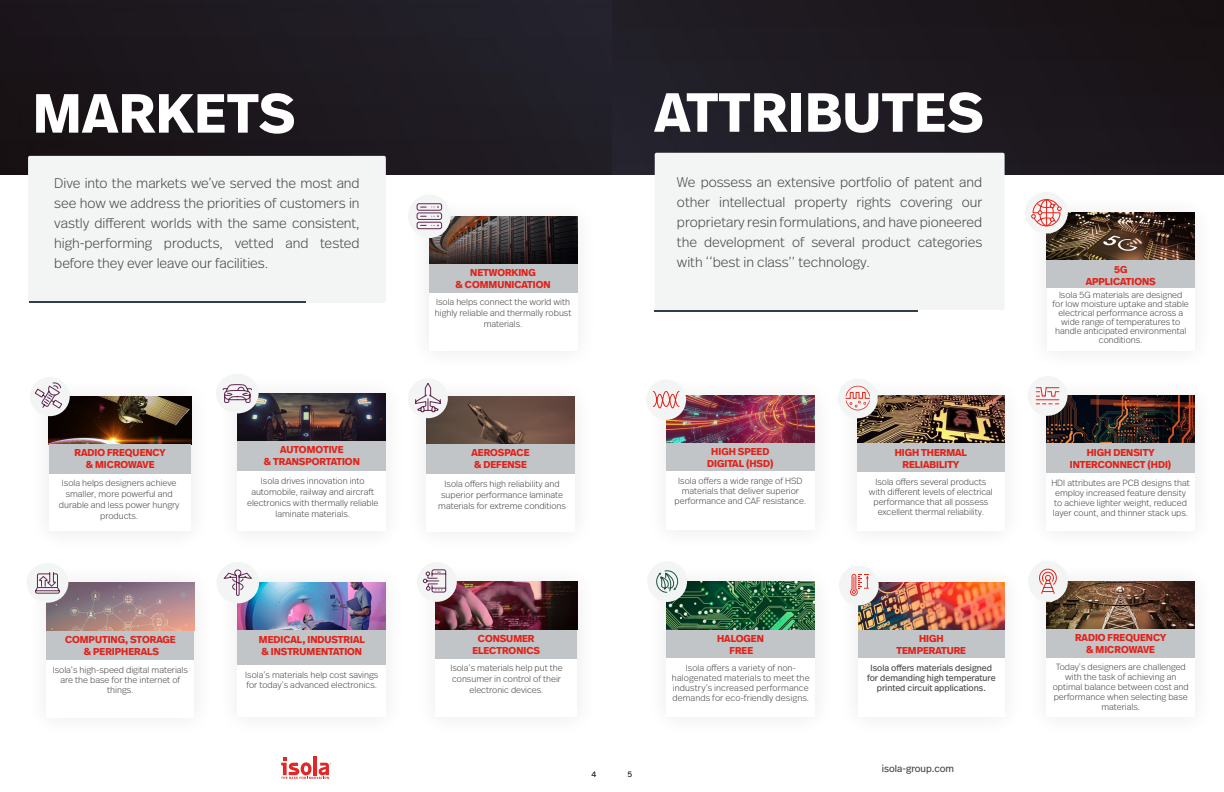
<style>
.page{position:relative;width:1224px;height:792px;background:#fff}
.page>*{position:absolute;margin:0;border:0;box-sizing:border-box;transform-origin:0 0}
.t1{font:700 55px "Real Head Pro";letter-spacing:.02em;color:#fff}
.t2{font:300 14px/20px "Real Head Pro";color:#4d4d4d;text-align:justify}
.t3{font:700 10px "Real Head Pro";color:#e0241b}
.t4{font:10px "Real Head Pro";color:#4d4d4d}
.t5{font:300 9px/10px "Real Head Pro";color:#4d4d4d;text-align:center}
.t6{font:9px/10px "Real Head Pro";color:#4d4d4d;text-align:center}
.t7{font:8px "Real Head Pro";color:#0d0d0d}
</style>
<div class="page">
<hr style="left:313px;top:756px;width:4px;height:19px;background:#e32626">
<svg style="left:281px;top:757px;width:50px;height:22px"></svg>
<img style="left:0;top:0;width:612px;height:175px">
<div style="left:28px;top:156px;width:358px;height:147px;background:#f3f4f4;border-radius:2px"></div>
<img style="left:427px;top:396px;width:148px;height:48px">
<div style="left:426px;top:444px;width:149px;height:29px;background:#c1c5c8"></div>
<div style="left:408px;top:378px;width:40px;height:40px;background:#f3f4f4;border-radius:50%"></div>
<svg style="left:415px;top:383px;width:26px;height:30px"></svg>
<img style="left:46px;top:583px;width:148px;height:48px">
<div style="left:46px;top:631px;width:148px;height:29px;background:#c1c5c8"></div>
<div style="left:27px;top:563px;width:41px;height:40px;background:#f3f4f4;border-radius:50%"></div>
<svg style="left:35px;top:572px;width:25px;height:22px"></svg>
<img style="left:429px;top:217px;width:148px;height:47px">
<div style="left:429px;top:264px;width:148px;height:29px;background:#c1c5c8"></div>
<div style="left:408px;top:194px;width:43px;height:44px;background:#f3f4f4;border-radius:50%"></div>
<svg style="left:416px;top:203px;width:26px;height:26px"></svg>
<img style="left:238px;top:583px;width:148px;height:48px">
<div style="left:238px;top:631px;width:148px;height:34px;background:#c1c5c8"></div>
<div style="left:217px;top:562px;width:42px;height:41px;background:#f3f4f4;border-radius:50%"></div>
<svg style="left:224px;top:569px;width:28px;height:27px"></svg>
<img style="left:238px;top:393px;width:148px;height:48px">
<div style="left:238px;top:441px;width:148px;height:30px;background:#c1c5c8"></div>
<div style="left:216px;top:374px;width:43px;height:39px;background:#f3f4f4;border-radius:50%"></div>
<svg style="left:222px;top:384px;width:30px;height:19px"></svg>
<img style="left:435px;top:582px;width:142px;height:48px">
<div style="left:435px;top:630px;width:142px;height:29px;background:#c1c5c8"></div>
<div style="left:417px;top:562px;width:40px;height:40px;background:#f3f4f4;border-radius:50%"></div>
<svg style="left:423px;top:569px;width:23px;height:24px"></svg>
<img style="left:49px;top:397px;width:142px;height:47px">
<div style="left:49px;top:444px;width:142px;height:30px;background:#c1c5c8"></div>
<div style="left:30px;top:377px;width:40px;height:39px;background:#f3f4f4;border-radius:50%"></div>
<svg style="left:34px;top:382px;width:29px;height:27px"></svg>
<hr style="left:30px;top:302px;width:276px;height:1px;background:#323f48">
<img style="left:612px;top:0;width:612px;height:175px">
<img style="left:666px;top:395px;width:148px;height:48px">
<div style="left:666px;top:443px;width:148px;height:28px;background:#c1c5c8"></div>
<div style="left:646px;top:379px;width:40px;height:41px;background:#f3f4f4;border-radius:50%"></div>
<svg style="left:653px;top:391px;width:27px;height:18px"></svg>
<img style="left:857px;top:396px;width:148px;height:48px">
<div style="left:857px;top:444px;width:148px;height:28px;background:#c1c5c8"></div>
<div style="left:838px;top:378px;width:40px;height:40px;background:#f3f4f4;border-radius:50%"></div>
<svg style="left:846px;top:386px;width:24px;height:24px"></svg>
<img style="left:1046px;top:396px;width:149px;height:48px">
<div style="left:1046px;top:444px;width:149px;height:29px;background:#c1c5c8"></div>
<svg style="left:1028px;top:376px;width:41px;height:41px"></svg>
<img style="left:858px;top:582px;width:147px;height:48px">
<div style="left:858px;top:630px;width:147px;height:28px;background:#c1c5c8"></div>
<img style="left:1046px;top:581px;width:149px;height:48px">
<div style="left:1046px;top:629px;width:149px;height:29px;background:#c1c5c8"></div>
<img style="left:666px;top:582px;width:148px;height:48px">
<div style="left:666px;top:630px;width:148px;height:28px;background:#c1c5c8"></div>
<div style="left:647px;top:561px;width:40px;height:41px;background:#f3f4f4;border-radius:50%"></div>
<svg style="left:656px;top:570px;width:22px;height:23px"></svg>
<div style="left:839px;top:566px;width:40px;height:39px;background:#f3f4f4;border-radius:50%"></div>
<svg style="left:850px;top:574px;width:19px;height:22px"></svg>
<div style="left:1028px;top:561px;width:40px;height:41px;background:#f3f4f4;border-radius:50%"></div>
<svg style="left:1039px;top:568px;width:18px;height:26px"></svg>
<img style="left:1047px;top:213px;width:148px;height:48px">
<div style="left:1047px;top:261px;width:148px;height:27px;background:#c1c5c8"></div>
<div style="left:1025px;top:192px;width:43px;height:42px;background:#f3f4f4;border-radius:50%"></div>
<svg style="left:1031px;top:199px;width:31px;height:28px"></svg>
<div style="left:655px;top:153px;width:350px;height:157px;background:#f3f4f4;border-radius:2px"></div>
<hr style="left:655px;top:310px;width:263px;height:2px;background:#323f48">
<p class="t1" style="left:33px;top:73px;width:263px">MARKETS</p>
<p class="t2" style="left:54px;top:172px;width:307px">Dive into the markets we’ve served the most and see how we address the priorities of customers in vastly different worlds with the same consistent, high-performing products, vetted and tested before they ever leave our facilities.</p>
<p class="t3" style="left:75px;top:446px;width:92px">RADIO FREQUENCY</p>
<p class="t3" style="left:86px;top:458px;width:70px">&amp; MICROWAVE</p>
<p class="t5" style="left:59px;top:477px;width:122px;line-height:11px">Isola helps designers achieve smaller, more powerful and durable and less power hungry products.</p>
<p class="t3" style="left:65px;top:632px;width:112px">COMPUTING, STORAGE</p>
<p class="t3" style="left:84px;top:644px;width:77px">&amp; PERIPHERALS</p>
<p class="t5" style="left:53px;top:664px;width:137px">Isola’s high-speed digital materials are the base for the internet of things.</p>
<p class="t3" style="left:280px;top:443px;width:65px">AUTOMOTIVE</p>
<p class="t3" style="left:264px;top:455px;width:97px">&amp; TRANSPORTATION</p>
<p class="t5" style="left:247px;top:475px;width:133px;line-height:11px">Isola drives innovation into automobile, railway and aircraft electronics with thermally reliable laminate materials.</p>
<p class="t3" style="left:259px;top:632px;width:107px">MEDICAL, INDUSTRIAL</p>
<p class="t3" style="left:262px;top:644px;width:102px">&amp; INSTRUMENTATION</p>
<p class="t5" style="left:245px;top:669px;width:134px;text-align:left">Isola’s materials help cost savings for today’s advanced electronics.</p>
<p class="t3" style="left:470px;top:265px;width:67px">NETWORKING</p>
<p class="t3" style="left:456px;top:277px;width:96px">&amp; COMMUNICATION</p>
<p class="t5" style="left:435px;top:296px;width:138px;line-height:11px">Isola helps connect the world with highly reliable and thermally robust materials.</p>
<p class="t1" style="left:655px;top:72px;width:330px">ATTRIBUTES</p>
<p class="t2" style="left:677px;top:172px;width:307px">We possess an extensive portfolio of patent and other intellectual property rights covering our proprietary resin formulations, and have pioneered the development of several product categories with ‘‘best in class’’ technology.</p>
<p class="t3" style="left:472px;top:445px;width:59px">AEROSPACE</p>
<p class="t3" style="left:474px;top:457px;width:54px">&amp; DEFENSE</p>
<p class="t5" style="left:438px;top:477px;width:129px;line-height:11px">Isola offers high reliability and superior performance laminate materials for extreme conditions</p>
<p class="t3" style="left:711px;top:444px;width:60px">HIGH SPEED</p>
<p class="t3" style="left:707px;top:456px;width:68px">DIGITAL (HSD)</p>
<p class="t5" style="left:675px;top:475px;width:133px">Isola offers a wide range of HSD materials that deliver superior performance and CAF resistance.</p>
<p class="t3" style="left:478px;top:631px;width:58px">CONSUMER</p>
<p class="t3" style="left:472px;top:643px;width:69px">ELECTRONICS</p>
<p class="t5" style="left:450px;top:662px;width:114px;line-height:11px">Isola’s materials help put the consumer in control of their electronic devices.</p>
<p class="t7" style="left:592px;top:769px;width:6px">4</p>
<p class="t7" style="left:628px;top:769px;width:6px">5</p>
<p class="t3" style="left:717px;top:631px;width:48px">HALOGEN</p>
<p class="t3" style="left:730px;top:643px;width:25px">FREE</p>
<p class="t5" style="left:672px;top:662px;width:139px">Isola offers a variety of non&shy;halogenated materials to meet the industry’s increased performance demands for eco-friendly designs.</p>
<p class="t3" style="left:895px;top:445px;width:74px">HIGH THERMAL</p>
<p class="t3" style="left:903px;top:457px;width:58px">RELIABILITY</p>
<p class="t5" style="left:869px;top:476px;width:125px">Isola offers several products with different levels of electrical performance that all possess excellent thermal reliability.</p>
<p class="t3" style="left:919px;top:631px;width:26px">HIGH</p>
<p class="t3" style="left:897px;top:643px;width:71px">TEMPERATURE</p>
<p class="t6" style="left:867px;top:662px;width:130px">Isola offers materials designed for demanding high temperature printed circuit applications.</p>
<p class="t4" style="left:882px;top:762px;width:74px">isola-group.com</p>
<p class="t3" style="left:1114px;top:262px;width:15px">5G</p>
<p class="t3" style="left:1086px;top:274px;width:72px">APPLICATIONS</p>
<p class="t5" style="left:1053px;top:290px;width:138px;line-height:9px">Isola 5G materials are designed for low moisture uptake and stable electrical performance across a wide range of temperatures to handle anticipated environmental conditions.</p>
<p class="t3" style="left:1087px;top:445px;width:69px">HIGH DENSITY</p>
<p class="t3" style="left:1070px;top:457px;width:103px">INTERCONNECT (HDI)</p>
<p class="t5" style="left:1051px;top:477px;width:140px;text-align:left">HDI attributes are PCB designs that employ increased feature density to achieve lighter weight, reduced layer count, and thinner stack ups.</p>
<p class="t3" style="left:1075px;top:630px;width:92px">RADIO FREQUENCY</p>
<p class="t3" style="left:1086px;top:642px;width:70px">&amp; MICROWAVE</p>
<p class="t5" style="left:1053px;top:661px;width:137px">Today’s designers are challenged with the task of achieving an optimal balance between cost and performance when selecting base materials.</p>
</div>
